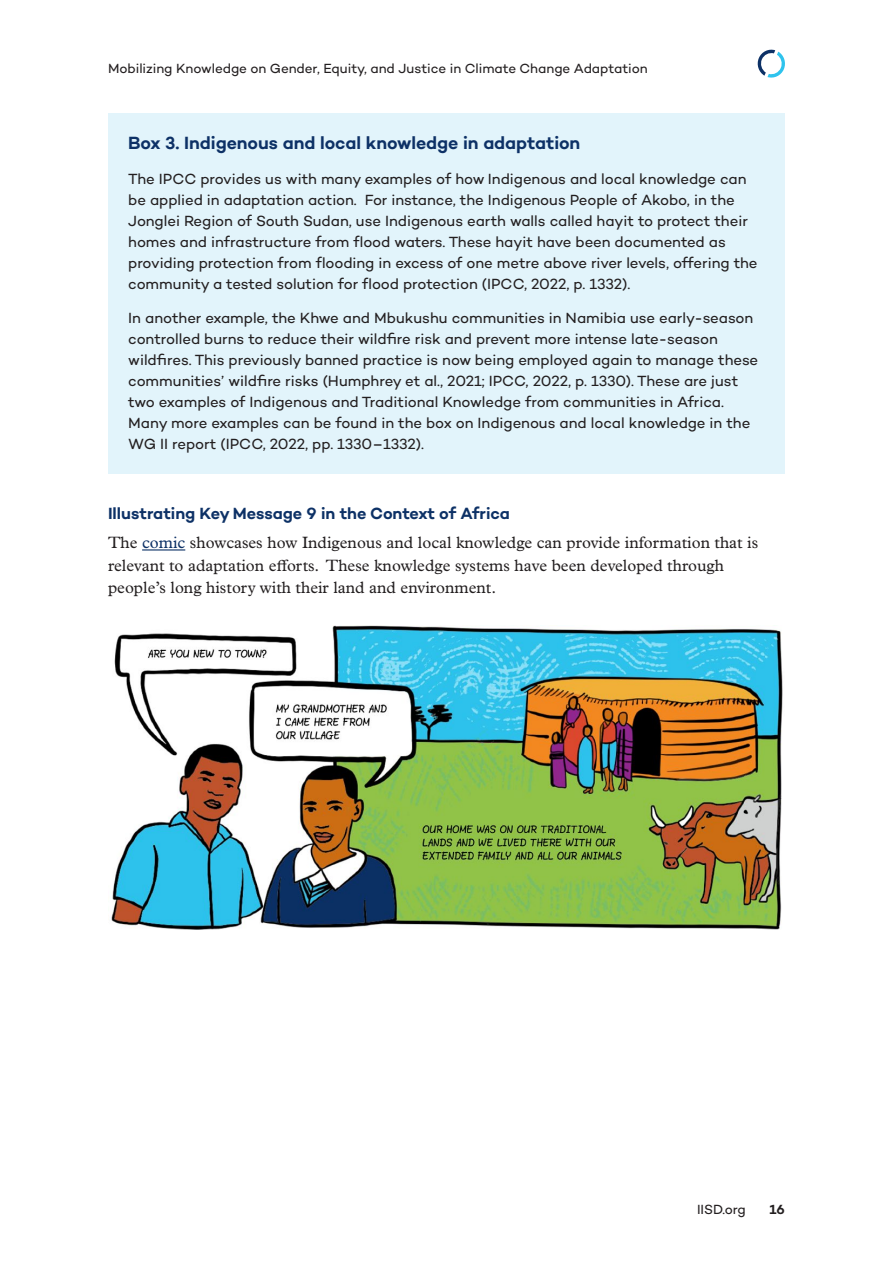
<style>
.page{position:relative;width:893px;height:1263px;background:#fff}
.page>*{position:absolute;margin:0;border:0;box-sizing:border-box;transform-origin:0 0}
.t1{font:600 18px "Campton";letter-spacing:-.005em;color:#0d3166}
.t2{font:16.5px/22.5px "Plantin MT Pro";color:#231f20}
.t3{font:600 16.5px "Campton";letter-spacing:-.005em;color:#0d3166}
.Paragraph_Last__end_of_box{font:15px/21px "Campton";letter-spacing:-.005em;color:#231f20}
.Paragraph{font:15px/21px "Campton";letter-spacing:-.005em;color:#231f20}
.t4{font:13.5px "Campton";letter-spacing:-.005em;color:#231f20}
.t5{font:600 13.5px "Campton";color:#231f20}
.s1{color:#0d3166}
</style>
<div class="page">
<svg style="left:757px;top:49px;width:28px;height:29px"></svg>
<div style="left:108px;top:113px;width:677px;height:61px;background:#e2f4fb"></div>
<div style="left:108px;top:150px;width:677px;height:163px;background:#e2f4fb"></div>
<div style="left:108px;top:290px;width:677px;height:183px;background:#e2f4fb"></div>
<hr style="left:142px;top:549px;width:43px;height:1px;background:#0d3166">
<img style="left:111px;top:625px;width:672px;height:304px">
<p class="t4" style="left:108px;top:60px;width:541px">Mobilizing Knowledge on Gender, Equity, and Justice in Climate Change Adaptation</p>
<h1 class="t1" style="left:128px;top:132px;width:454px">Box 3. Indigenous and local knowledge in adaptation</h1>
<p class="Paragraph" style="left:128px;top:168px;width:631px">The IPCC provides us with many examples of how Indigenous and local knowledge can be applied in adaptation action. For instance, the Indigenous People of Akobo, in the Jonglei Region of South Sudan, use Indigenous earth walls called hayit to protect their homes and infrastructure from flood waters. These hayit have been documented as providing protection from flooding in excess of one metre above river levels, offering the community a tested solution for flood protection (IPCC, 2022, p. 1332).</p>
<p class="Paragraph_Last__end_of_box" style="left:128px;top:307px;width:631px">In another example, the Khwe and Mbukushu communities in Namibia use early-season controlled burns to reduce their wildfire risk and prevent more intense late-season wildfires. This previously banned practice is now being employed again to manage these communities’ wildfire risks (Humphrey et al., 2021; IPCC, 2022, p. 1330). These are just two examples of Indigenous and Traditional Knowledge from communities in Africa.<br>Many more examples can be found in the box on Indigenous and local knowledge in the WG II report (IPCC, 2022, pp. 1330–1332).</p>
<h4 class="t3" style="left:108px;top:503px;width:403px">Illustrating Key Message 9 in the Context of Africa</h4>
<p class="t2" style="left:108px;top:532px;width:652px">The <span class="s1">comic</span> showcases how Indigenous and local knowledge can provide information that is relevant to adaptation efforts. These knowledge systems have been developed through people’s long history with their land and environment.</p>
<p class="t4" style="left:697px;top:1201px;width:50px">IISD.org</p>
<p class="t5" style="left:769px;top:1201px;width:17px">16</p>
</div>
